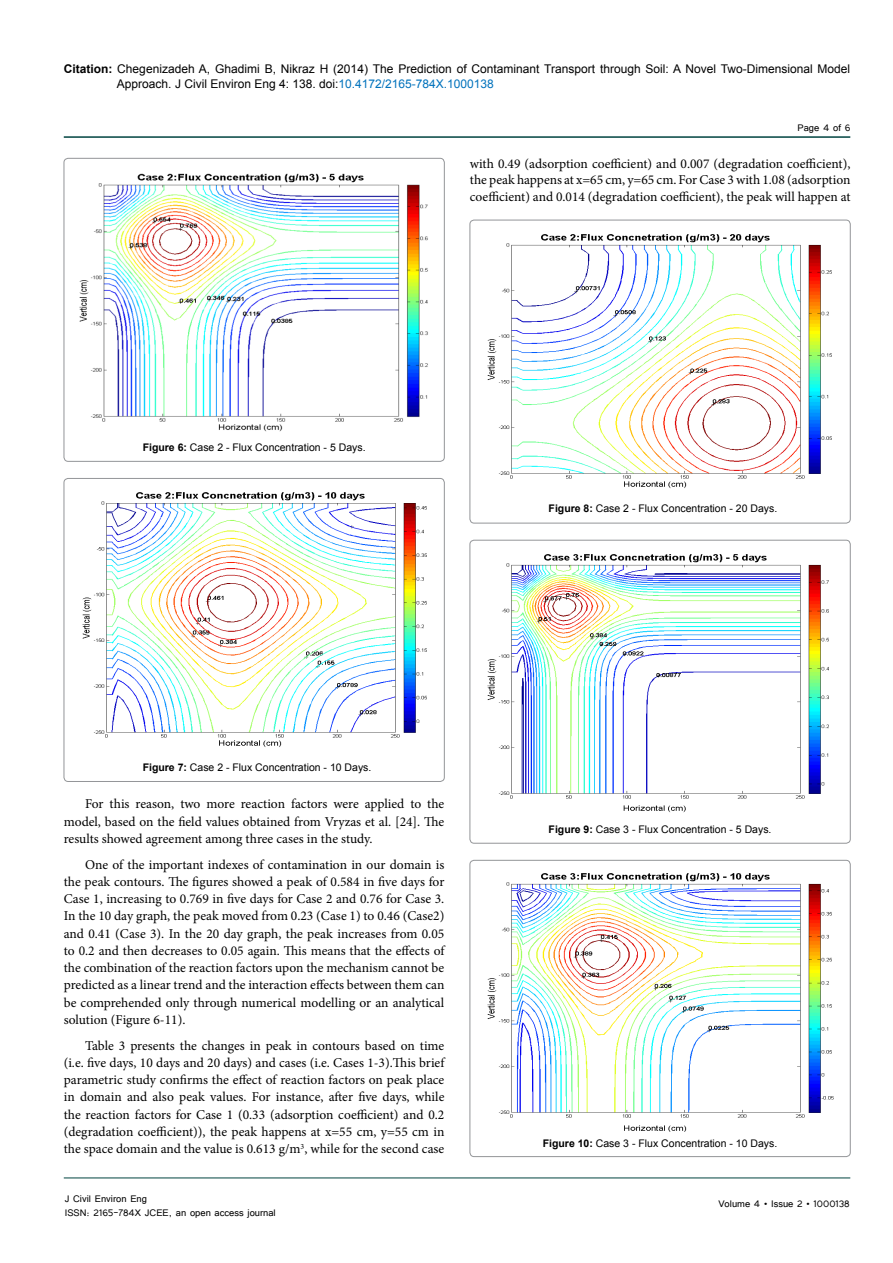
<style>
.page{position:relative;width:893px;height:1263px;background:#fff}
.page>*{position:absolute;margin:0;border:0;box-sizing:border-box;transform-origin:0 0}
.t1{font:13.5px/17.2px "Minion Pro";color:#000;text-align:justify}
.t2{font:12px/15px "Arial";color:#000}
.t3{font:12px/14.4px "Tunga";color:#000}
.t4{font:10.5px "Arial";color:#000}
.s1{font-weight:700}
.s2{color:#0072bc}
</style>
<div class="page">
<hr style="left:64px;top:1178px;width:786px;height:1px;background:#004440">
<hr style="left:64px;top:136px;width:786px;height:2px;background:#004440">
<div style="left:64px;top:158px;width:380px;height:303px;border:1px solid #939598;border-radius:4px"></div>
<img style="left:79px;top:173px;width:349px;height:259px">
<div style="left:64px;top:478px;width:380px;height:303px;border:1px solid #939598;border-radius:4px"></div>
<img style="left:82px;top:492px;width:345px;height:255px">
<div style="left:470px;top:220px;width:380px;height:303px;border:1px solid #939598;border-radius:4px"></div>
<img style="left:487px;top:234px;width:345px;height:255px">
<div style="left:470px;top:540px;width:380px;height:303px;border:1px solid #939598;border-radius:4px"></div>
<img style="left:487px;top:554px;width:342px;height:259px">
<div style="left:470px;top:860px;width:380px;height:296px;border:1px solid #939598;border-radius:4px"></div>
<img style="left:487px;top:873px;width:347px;height:258px">
<p class="t2" style="left:117px;top:61px;width:735px;text-indent:-53px"><span class="s1">Citation:</span> Chegenizadeh A, Ghadimi B, Nikraz H (2014) The Prediction of Contaminant Transport through Soil: A Novel Two-Dimensional Model<br>Approach. J Civil Environ Eng 4: 138. doi:<span class="s2">10.4172/2165-784X.1000138</span></p>
<p class="t3" style="left:797px;top:119px;width:55px">Page 4 of 6</p>
<p class="t4" style="left:143px;top:440px;width:224px"><span class="s1">Figure 6:</span> Case 2 - Flux Concentration - 5 Days.</p>
<p class="t1" style="left:470px;top:156px;width:382px;line-height:16.2px">with 0.49 (adsorption coefficient) and 0.007 (degradation coefficient), the peak happens at x=65 cm, y=65 cm. For Case 3 with 1.08 (adsorption coefficient) and 0.014 (degradation coefficient), the peak will happen at</p>
<p class="t4" style="left:549px;top:502px;width:230px"><span class="s1">Figure 8:</span> Case 2 - Flux Concentration - 20 Days.</p>
<p class="t4" style="left:143px;top:760px;width:230px"><span class="s1">Figure 7:</span> Case 2 - Flux Concentration - 10 Days.</p>
<p class="t1" style="left:64px;top:795px;width:382px;text-indent:21px">For this reason, two more reaction factors were applied to the model, based on the field values obtained from Vryzas et al. [24]. The results showed agreement among three cases in the study.</p>
<p class="t1" style="left:64px;top:856px;width:382px;text-indent:21px">One of the important indexes of contamination in our domain is the peak contours. The figures showed a peak of 0.584 in five days for Case 1, increasing to 0.769 in five days for Case 2 and 0.76 for Case 3.<br>In the 10 day graph, the peak moved from 0.23 (Case 1) to 0.46 (Case2) and 0.41 (Case 3). In the 20 day graph, the peak increases from 0.05 to 0.2 and then decreases to 0.05 again. This means that the effects of the combination of the reaction factors upon the mechanism cannot be predicted as a linear trend and the interaction effects between them can be comprehended only through numerical modelling or an analytical solution (Figure 6-11).</p>
<p class="t1" style="left:64px;top:1037px;width:382px;text-indent:21px">Table 3 presents the changes in peak in contours based on time (i.e. five days, 10 days and 20 days) and cases (i.e. Cases 1-3).This brief parametric study confirms the effect of reaction factors on peak place in domain and also peak values. For instance, after five days, while the reaction factors for Case 1 (0.33 (adsorption coefficient) and 0.2 (degradation coefficient)), the peak happens at x=55 cm, y=55 cm in the space domain and the value is 0.613 g/m<sup>3</sup>, while for the second case</p>
<p class="t3" style="left:65px;top:1190px;width:212px">J Civil Environ Eng<br>ISSN: 2165-784X JCEE, an open access journal</p>
<p class="t4" style="left:549px;top:822px;width:224px"><span class="s1">Figure 9:</span> Case 3 - Flux Concentration - 5 Days.</p>
<p class="t4" style="left:543px;top:1137px;width:236px"><span class="s1">Figure 10:</span> Case 3 - Flux Concentration - 10 Days.</p>
<p class="t3" style="left:718px;top:1196px;width:133px">Volume 4 • Issue 2 • 1000138</p>
</div>
